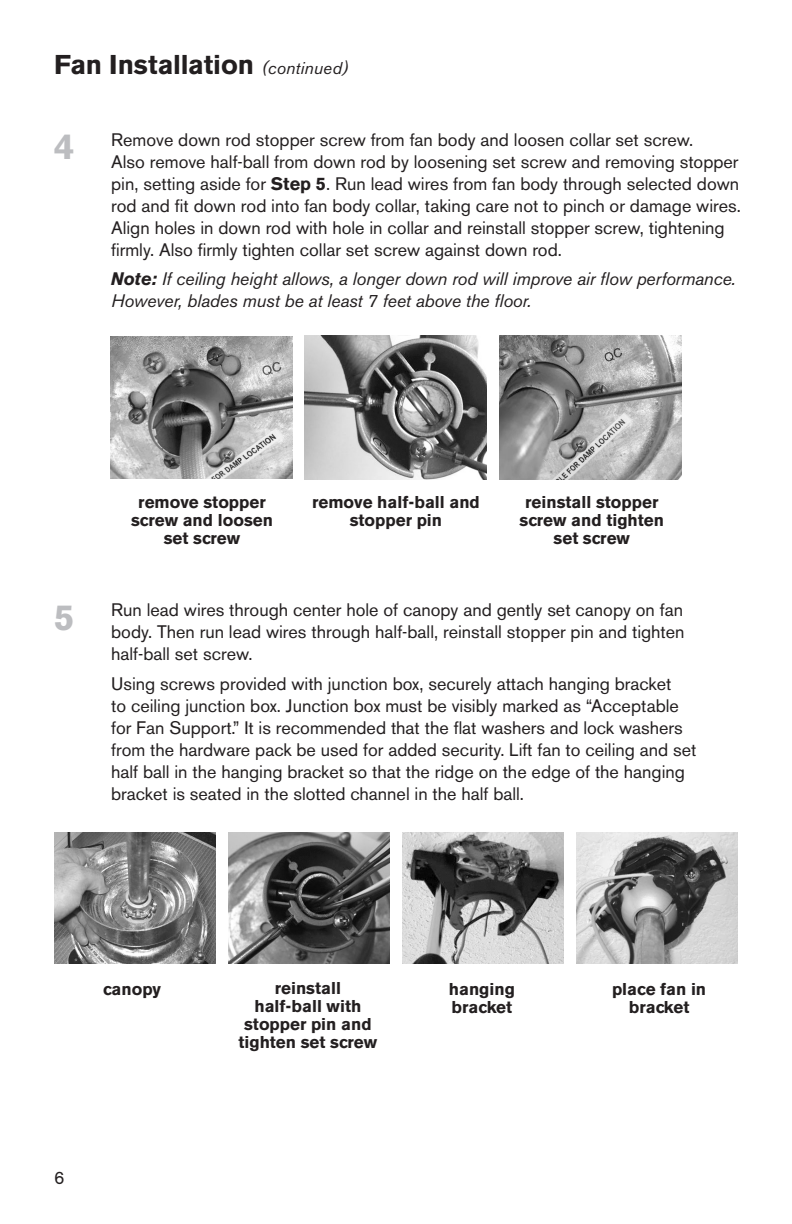
<style>
.page{position:relative;width:792px;height:1224px;background:#fff}
.page>*{position:absolute;margin:0;border:0;box-sizing:border-box;transform-origin:0 0}
.t1{font:700 36px "Akzidenz Grotesk BE";color:#bcbdc0}
.t2{font:700 27px "Akzidenz Grotesk BE";letter-spacing:-.005em;color:#231f20}
.t3{font:18px/22px "Akzidenz Grotesk BE";color:#231f20}
.t4{font:italic 18px/22px "Akzidenz Grotesk BE";letter-spacing:-.01em;color:#231f20}
.t5{font:700 17px/18px "Akzidenz Grotesk BE";color:#231f20;text-align:center}
.s1{font-weight:400;font-style:italic;font-size:17px}
.s2{font-weight:700}
</style>
<div class="page">
<img style="left:403px;top:832px;width:161px;height:132px">
<img style="left:228px;top:832px;width:161px;height:132px">
<img style="left:54px;top:832px;width:161px;height:132px">
<img style="left:577px;top:832px;width:161px;height:132px">
<img style="left:500px;top:336px;width:182px;height:143px">
<img style="left:305px;top:336px;width:182px;height:143px">
<img style="left:110px;top:336px;width:182px;height:142px">
<h2 class="t2" style="left:54px;top:49px;width:296px">Fan Installation <span class="s1">(continued)</span></h2>
<h1 class="t1" style="left:54px;top:126px;width:22px">4</h1>
<p class="t3" style="left:111px;top:129px;width:631px">Remove down rod stopper screw from fan body and loosen collar set screw.<br>Also remove half-ball from down rod by loosening set screw and removing stopper pin, setting aside for <span class="s2">Step 5</span>. Run lead wires from fan body through selected down rod and fit down rod into fan body collar, taking care not to pinch or damage wires.<br>Align holes in down rod with hole in collar and reinstall stopper screw, tightening firmly. Also firmly tighten collar set screw against down rod.</p>
<p class="t4" style="left:111px;top:268px;width:626px"><span class="s2">Note:</span> If ceiling height allows, a longer down rod will improve air flow performance.<br>However, blades must be at least 7 feet above the floor.</p>
<h1 class="t1" style="left:54px;top:596px;width:22px">5</h1>
<p class="t5" style="left:131px;top:493px;width:144px">remove stopper screw and loosen set screw</p>
<p class="t5" style="left:312px;top:493px;width:169px">remove half-ball and stopper pin</p>
<p class="t5" style="left:520px;top:493px;width:146px">reinstall stopper screw and tighten set screw</p>
<p class="t3" style="left:111px;top:599px;width:575px;text-align:justify">Run lead wires through center hole of canopy and gently set canopy on fan body. Then run lead wires through half-ball, reinstall stopper pin and tighten half-ball set screw.</p>
<p class="t3" style="left:111px;top:673px;width:587px">Using screws provided with junction box, securely attach hanging bracket<br>to ceiling junction box. Junction box must be visibly marked as “Acceptable for Fan Support.” It is recommended that the flat washers and lock washers from the hardware pack be used for added security. Lift fan to ceiling and set half ball in the hanging bracket so that the ridge on the edge of the hanging bracket is seated in the slotted channel in the half ball.</p>
<p class="t5" style="left:103px;top:980px;width:60px">canopy</p>
<p class="t5" style="left:238px;top:979px;width:140px">reinstall<br>half-ball with stopper pin and tighten set screw</p>
<p class="t5" style="left:449px;top:980px;width:68px;text-align:left">hanging bracket</p>
<p class="t5" style="left:612px;top:980px;width:96px">place fan in bracket</p>
<p class="t3" style="left:54px;top:1166px;width:12px">6</p>
</div>
